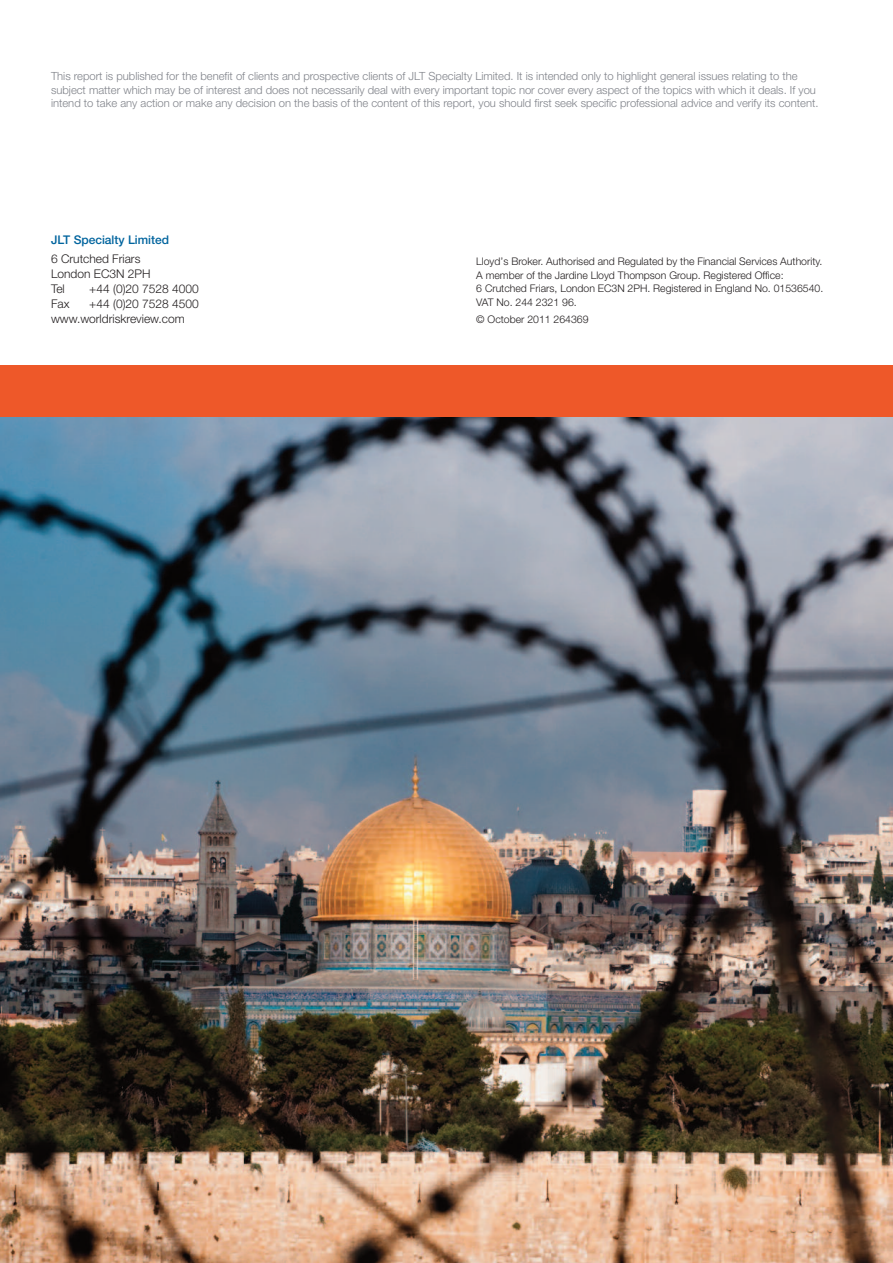
<style>
.page{position:relative;width:893px;height:1263px;background:#fff}
.page>*{position:absolute;margin:0;border:0;box-sizing:border-box;transform-origin:0 0}
.t1{font:300 12px/15px "Helvetica Neue";color:#231f20}
.t2{font:500 12px "Helvetica Neue";color:#00649e}
.t3{font:300 11.25px/13.5px "Helvetica Neue";color:#80838a}
.t4{font:300 10.5px/13.5px "Helvetica Neue";color:#231f20}
</style>
<div class="page">
<img style="left:0;top:417px;width:893px;height:846px">
<div style="left:0;top:366px;width:893px;height:51px;background:#ee5829"></div>
<p class="t3" style="left:51px;top:71px;width:769px">This report is published for the benefit of clients and prospective clients of JLT Specialty Limited. It is intended only to highlight general issues relating to the subject matter which may be of interest and does not necessarily deal with every important topic nor cover every aspect of the topics with which it deals. If you intend to take any action or make any decision on the basis of the content of this report, you should first seek specific professional advice and verify its content.</p>
<p class="t2" style="left:51px;top:235px;width:120px">JLT Specialty Limited</p>
<p class="t1" style="left:51px;top:252px;width:101px">6 Crutched Friars<br>London EC3N 2PH<br>Tel</p>
<p class="t1" style="left:89px;top:282px;width:111px">+44 (0)20 7528 4000</p>
<p class="t1" style="left:51px;top:297px;width:149px;text-indent:38px">+44 (0)20 7528 4500 www.worldriskreview.com</p>
<p class="t1" style="left:51px;top:297px;width:20px">Fax</p>
<p class="t4" style="left:476px;top:256px;width:348px">Lloyd’s Broker. Authorised and Regulated by the Financial Services Authority.<br>A member of the Jardine Lloyd Thompson Group. Registered Office:<br>6 Crutched Friars, London EC3N 2PH. Registered in England No. 01536540.<br>VAT No. 244 2321 96.</p>
<p class="t4" style="left:476px;top:314px;width:114px">© October 2011 264369</p>
</div>
